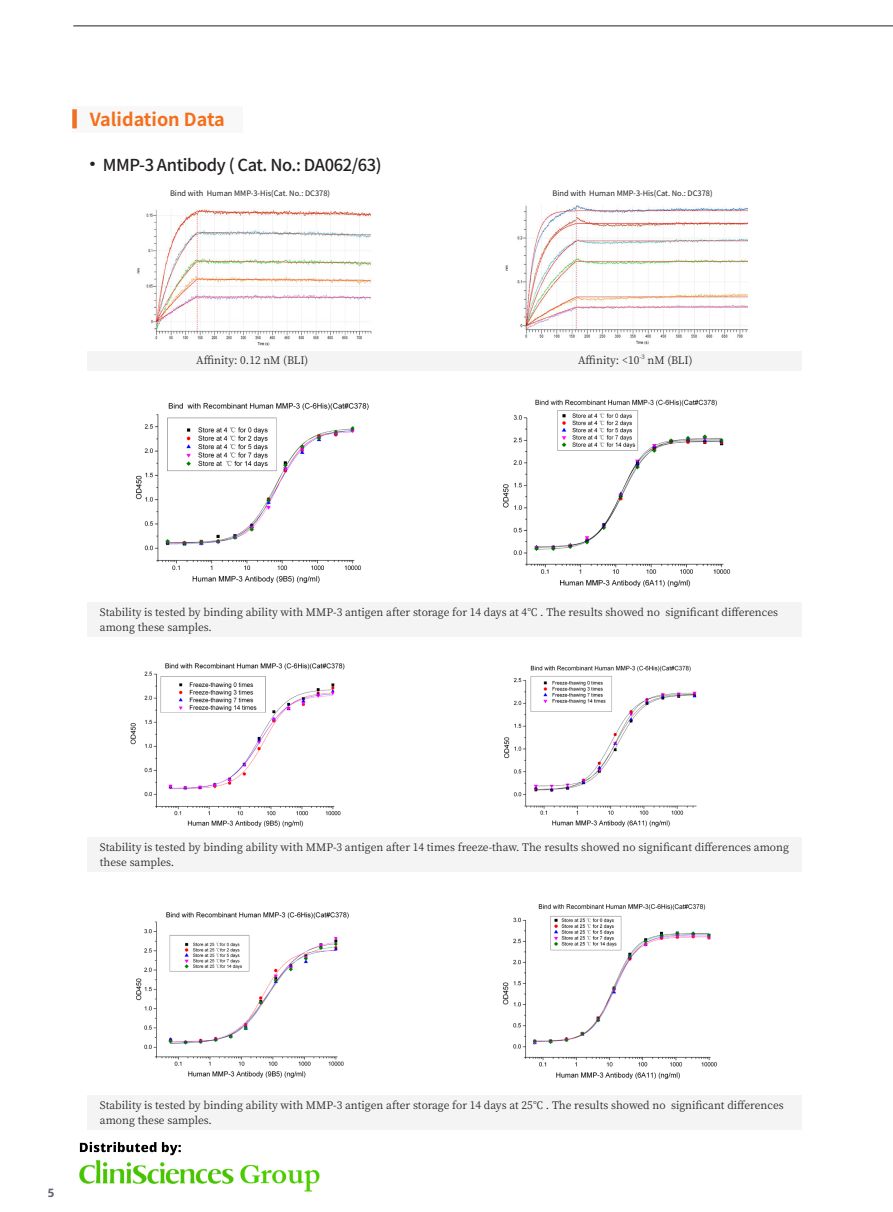
<style>
.page{position:relative;width:893px;height:1212px;background:#fff}
.page>*{position:absolute;margin:0;border:0;box-sizing:border-box;transform-origin:0 0}
.t1{font:700 18px "Source Han Sans CN";color:#f46f1b}
.t2{font:500 16.5px "Source Han Sans CN";letter-spacing:-.025em;color:#231f20}
.t3{font:700 12px "Alibaba Sans";color:#61656d}
.t4{font:10.5px/15px "Source Han Serif CN";color:#231f20}
.t5{font:7.5px "Source Han Sans CN";color:#231f20}
.t6{font:6.15px "Source Han Serif CN";color:#231f20}
.s1{font-family:"Sim Sun";font-weight:400;font-size:18px}
</style>
<div class="page">
<hr style="left:73px;top:26px;width:820px;height:1px;background:#231f20">
<div style="left:87px;top:351px;width:714px;height:19px;background:#f4f4f4"></div>
<img style="left:137px;top:209px;width:235px;height:137px">
<img style="left:505px;top:205px;width:242px;height:139px">
<img style="left:503px;top:399px;width:228px;height:188px">
<div style="left:87px;top:602px;width:714px;height:34px;background:#f4f4f4"></div>
<img style="left:130px;top:663px;width:215px;height:165px">
<img style="left:135px;top:402px;width:234px;height:181px">
<img style="left:504px;top:665px;width:193px;height:162px">
<img style="left:502px;top:904px;width:215px;height:176px">
<img style="left:136px;top:912px;width:213px;height:166px">
<div style="left:87px;top:1095px;width:714px;height:34px;background:#f4f4f4"></div>
<div style="left:111px;top:688px;width:22px;height:31px;background:#fff"></div>
<div style="left:87px;top:837px;width:714px;height:34px;background:#f4f4f4"></div>
<div style="left:72px;top:106px;width:170px;height:27px;background:#f8f8f8"></div>
<div style="left:72px;top:109px;width:5px;height:19px;background:#f46e26"></div>
<img style="left:79px;top:1129px;width:265px;height:63px">
<h1 class="t1" style="left:90px;top:110px;width:136px">Validation Data</h1>
<h2 class="t2" style="left:88px;top:156px;width:295px"><span class="s1">•</span> MMP-3 Antibody ( Cat. No.: DA062/63)</h2>
<p class="t5" style="left:170px;top:189px;width:162px">Bind with Human MMP-3-His(Cat. No.: DC378)</p>
<p class="t4" style="left:196px;top:353px;width:114px">Affinity: 0.12 nM (BLI)</p>
<p class="t5" style="left:553px;top:189px;width:162px">Bind with Human MMP-3-His(Cat. No.: DC378)</p>
<p class="t4" style="left:578px;top:353px;width:63px">Affinity: &lt;10</p>
<p class="t6" style="left:639px;top:353px;width:7px">-3</p>
<p class="t4" style="left:647px;top:353px;width:47px">nM (BLI)</p>
<p class="t4" style="left:100px;top:604px;width:680px">Stability is tested by binding ability with MMP-3 antigen after storage for 14 days at 4℃ . The results showed no significant differences among these samples.</p>
<p class="t4" style="left:100px;top:840px;width:690px">Stability is tested by binding ability with MMP-3 antigen after 14 times freeze-thaw. The results showed no significant differences among these samples.</p>
<p class="t3" style="left:47px;top:1183px;width:9px">5</p>
<p class="t4" style="left:100px;top:1097px;width:685px">Stability is tested by binding ability with MMP-3 antigen after storage for 14 days at 25℃ . The results showed no significant differences among these samples.</p>
</div>
